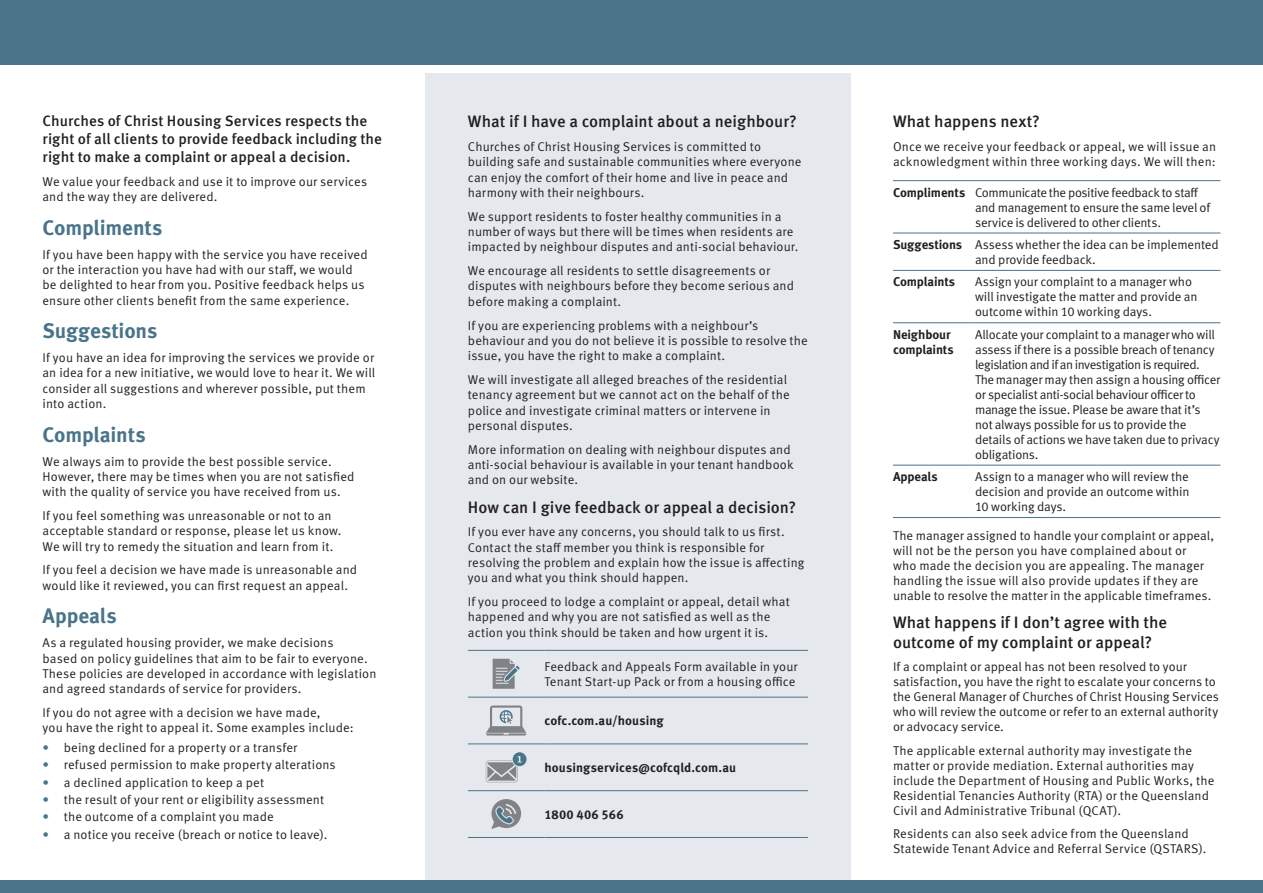
<style>
.page{position:relative;width:1263px;height:893px;background:#fff}
.page>*{position:absolute;margin:0;border:0;box-sizing:border-box;transform-origin:0 0}
.brochure_heading{font:700 21px "Meta Pro";letter-spacing:-.01em;color:#49748a}
.Semi_heading{font:500 16.5px/19.8px "Meta Pro";color:#231f20}
.Semi_heading-2{font:500 15px/18px "Meta Pro";color:#231f20}
.t1{font:12.75px/15.3px "Meta Pro";letter-spacing:.005em;color:#231f20}
.t2{font:12.75px/15px "Meta Pro";letter-spacing:-.025em;color:#231f20}
.t3{font:700 12.75px/15px "Meta Pro";color:#231f20}
.s1{color:#49748a}
</style>
<div class="page">
<div style="left:425px;top:0;width:425px;height:893px;background:#e5e9ed"></div>
<div style="left:0;top:0;width:1263px;height:69px;background:#49748a"></div>
<div style="left:0;top:65px;width:1263px;height:7px;background:#fff"></div>
<div style="left:0;top:880px;width:1263px;height:13px;background:#49748a"></div>
<hr style="left:468px;top:650px;width:76px;height:1px;background:#49748a">
<hr style="left:544px;top:650px;width:264px;height:1px;background:#49748a">
<hr style="left:468px;top:697px;width:76px;height:1px;background:#49748a">
<hr style="left:544px;top:697px;width:264px;height:1px;background:#49748a">
<hr style="left:468px;top:743px;width:76px;height:1px;background:#49748a">
<hr style="left:544px;top:743px;width:264px;height:1px;background:#49748a">
<hr style="left:468px;top:790px;width:76px;height:1px;background:#49748a">
<hr style="left:544px;top:790px;width:264px;height:1px;background:#49748a">
<hr style="left:468px;top:837px;width:76px;height:1px;background:#49748a">
<hr style="left:544px;top:837px;width:264px;height:1px;background:#49748a">
<svg style="left:493px;top:659px;width:27px;height:30px"></svg>
<svg style="left:486px;top:705px;width:40px;height:30px"></svg>
<svg style="left:486px;top:752px;width:40px;height:30px"></svg>
<svg style="left:491px;top:799px;width:30px;height:30px"></svg>
<hr style="left:893px;top:180px;width:82px;height:1px;background:#49748a">
<hr style="left:975px;top:180px;width:245px;height:1px;background:#49748a">
<hr style="left:893px;top:233px;width:82px;height:1px;background:#49748a">
<hr style="left:975px;top:233px;width:245px;height:1px;background:#49748a">
<hr style="left:893px;top:270px;width:82px;height:1px;background:#49748a">
<hr style="left:975px;top:270px;width:245px;height:1px;background:#49748a">
<hr style="left:893px;top:322px;width:82px;height:1px;background:#49748a">
<hr style="left:975px;top:322px;width:245px;height:1px;background:#49748a">
<hr style="left:893px;top:465px;width:82px;height:1px;background:#49748a">
<hr style="left:975px;top:465px;width:245px;height:1px;background:#49748a">
<hr style="left:893px;top:517px;width:82px;height:1px;background:#49748a">
<hr style="left:975px;top:517px;width:245px;height:1px;background:#49748a">
<p class="Semi_heading-2" style="left:43px;top:112px;width:341px">Churches of Christ Housing Services respects the right of all clients to provide feedback including the right to make a complaint or appeal a decision.</p>
<p class="t1" style="left:43px;top:174px;width:326px">We value your feedback and use it to improve our services and the way they are delivered.</p>
<p class="brochure_heading" style="left:43px;top:214px;width:121px">Compliments</p>
<p class="t1" style="left:43px;top:247px;width:327px">If you have been happy with the service you have received or the interaction you have had with our staff, we would be delighted to hear from you. Positive feedback helps us ensure other clients benefit from the same experience.</p>
<p class="brochure_heading" style="left:43px;top:318px;width:116px">Suggestions</p>
<p class="t1" style="left:43px;top:350px;width:334px">If you have an idea for improving the services we provide or an idea for a new initiative, we would love to hear it. We will consider all suggestions and wherever possible, put them into action.</p>
<p class="brochure_heading" style="left:43px;top:421px;width:105px">Complaints</p>
<p class="t1" style="left:43px;top:454px;width:313px">We always aim to provide the best possible service.<br>However, there may be times when you are not satisfied with the quality of service you have received from us.</p>
<p class="t1" style="left:43px;top:508px;width:300px">If you feel something was unreasonable or not to an acceptable standard or response, please let us know.<br>We will try to remedy the situation and learn from it.</p>
<p class="t1" style="left:43px;top:563px;width:316px">If you feel a decision we have made is unreasonable and would like it reviewed, you can first request an appeal.</p>
<p class="brochure_heading" style="left:43px;top:603px;width:76px">Appeals</p>
<p class="t1" style="left:43px;top:635px;width:335px">As a regulated housing provider, we make decisions<br>based on policy guidelines that aim to be fair to everyone.<br>These policies are developed in accordance with legislation and agreed standards of service for providers.</p>
<p class="t1" style="left:43px;top:705px;width:313px">If you do not agree with a decision we have made,<br>you have the right to appeal it. Some examples include:</p>
<p class="t1" style="left:43px;top:740px;width:256px"><span class="s1">•</span> being declined for a property or a transfer</p>
<p class="t1" style="left:43px;top:757px;width:295px"><span class="s1">•</span> refused permission to make property alterations</p>
<p class="t1" style="left:43px;top:775px;width:223px"><span class="s1">•</span> a declined application to keep a pet</p>
<p class="t1" style="left:43px;top:792px;width:283px"><span class="s1">•</span> the result of your rent or eligibility assessment</p>
<p class="t1" style="left:43px;top:810px;width:233px"><span class="s1">•</span> the outcome of a complaint you made</p>
<p class="t1" style="left:43px;top:827px;width:286px"><span class="s1">•</span> a notice you receive (breach or notice to leave).</p>
<p class="Semi_heading" style="left:468px;top:112px;width:330px">What if I have a complaint about a neighbour?</p>
<p class="t1" style="left:468px;top:139px;width:335px">Churches of Christ Housing Services is committed to building safe and sustainable communities where everyone can enjoy the comfort of their home and live in peace and harmony with their neighbours.</p>
<p class="t1" style="left:468px;top:209px;width:332px">We support residents to foster healthy communities in a number of ways but there will be times when residents are impacted by neighbour disputes and anti-social behaviour.</p>
<p class="t1" style="left:468px;top:263px;width:328px">We encourage all residents to settle disagreements or disputes with neighbours before they become serious and before making a complaint.</p>
<p class="t1" style="left:468px;top:318px;width:341px">If you are experiencing problems with a neighbour’s behaviour and you do not believe it is possible to resolve the issue, you have the right to make a complaint.</p>
<p class="t1" style="left:468px;top:372px;width:323px">We will investigate all alleged breaches of the residential tenancy agreement but we cannot act on the behalf of the police and investigate criminal matters or intervene in personal disputes.</p>
<p class="t1" style="left:468px;top:442px;width:327px">More information on dealing with neighbour disputes and anti-social behaviour is available in your tenant handbook and on our website.</p>
<p class="Semi_heading" style="left:468px;top:497px;width:330px">How can I give feedback or appeal a decision?</p>
<p class="t1" style="left:468px;top:525px;width:338px">If you ever have any concerns, you should talk to us first.<br>Contact the staff member you think is responsible for resolving the problem and explain how the issue is affecting you and what you think should happen.</p>
<p class="t1" style="left:468px;top:594px;width:323px">If you proceed to lodge a complaint or appeal, detail what happened and why you are not satisfied as well as the action you think should be taken and how urgent it is.</p>
<p class="t1" style="left:544px;top:659px;width:255px">Feedback and Appeals Form available in your<br>Tenant Start-up Pack or from a housing office</p>
<p class="t3" style="left:544px;top:714px;width:121px">cofc.com.au/housing</p>
<p class="t3" style="left:544px;top:761px;width:193px">housingservices@cofcqld.com.au</p>
<p class="t3" style="left:544px;top:807px;width:81px">1800 406 566</p>
<p class="Semi_heading" style="left:893px;top:112px;width:148px">What happens next?</p>
<p class="t1" style="left:893px;top:139px;width:325px">Once we receive your feedback or appeal, we will issue an acknowledgment within three working days. We will then:</p>
<p class="t3" style="left:893px;top:185px;width:74px">Compliments</p>
<p class="t2" style="left:975px;top:185px;width:237px">Communicate the positive feedback to staff and management to ensure the same level of service is delivered to other clients.</p>
<p class="t3" style="left:893px;top:237px;width:71px">Suggestions</p>
<p class="t1" style="left:975px;top:237px;width:245px">Assess whether the idea can be implemented and provide feedback.</p>
<p class="t3" style="left:893px;top:275px;width:64px">Complaints</p>
<p class="t1" style="left:975px;top:275px;width:224px">Assign your complaint to a manager who will investigate the matter and provide an outcome within 10 working days.</p>
<p class="t3" style="left:893px;top:327px;width:62px">Neighbour complaints</p>
<p class="t2" style="left:975px;top:327px;width:247px">Allocate your complaint to a manager who will assess if there is a possible breach of tenancy legislation and if an investigation is required.<br>The manager may then assign a housing officer or specialist anti-social behaviour officer to manage the issue. Please be aware that it’s not always possible for us to provide the details of actions we have taken due to privacy obligations.</p>
<p class="t3" style="left:893px;top:470px;width:46px">Appeals</p>
<p class="t1" style="left:975px;top:470px;width:216px;text-align:justify">Assign to a manager who will review the decision and provide an outcome within 10 working days.</p>
<p class="t1" style="left:893px;top:528px;width:323px">The manager assigned to handle your complaint or appeal, will not be the person you have complained about or<br>who made the decision you are appealing. The manager handling the issue will also provide updates if they are unable to resolve the matter in the applicable timeframes.</p>
<p class="Semi_heading" style="left:893px;top:613px;width:276px">What happens if I don’t agree with the outcome of my complaint or appeal?</p>
<p class="t1" style="left:893px;top:660px;width:327px">If a complaint or appeal has not been resolved to your satisfaction, you have the right to escalate your concerns to the General Manager of Churches of Christ Housing Services who will review the outcome or refer to an external authority or advocacy service.</p>
<p class="t1" style="left:893px;top:743px;width:323px">The applicable external authority may investigate the matter or provide mediation. External authorities may include the Department of Housing and Public Works, the Residential Tenancies Authority (RTA) or the Queensland Civil and Administrative Tribunal (QCAT).</p>
<p class="t1" style="left:893px;top:827px;width:315px">Residents can also seek advice from the Queensland<br>Statewide Tenant Advice and Referral Service (QSTARS).</p>
</div>
